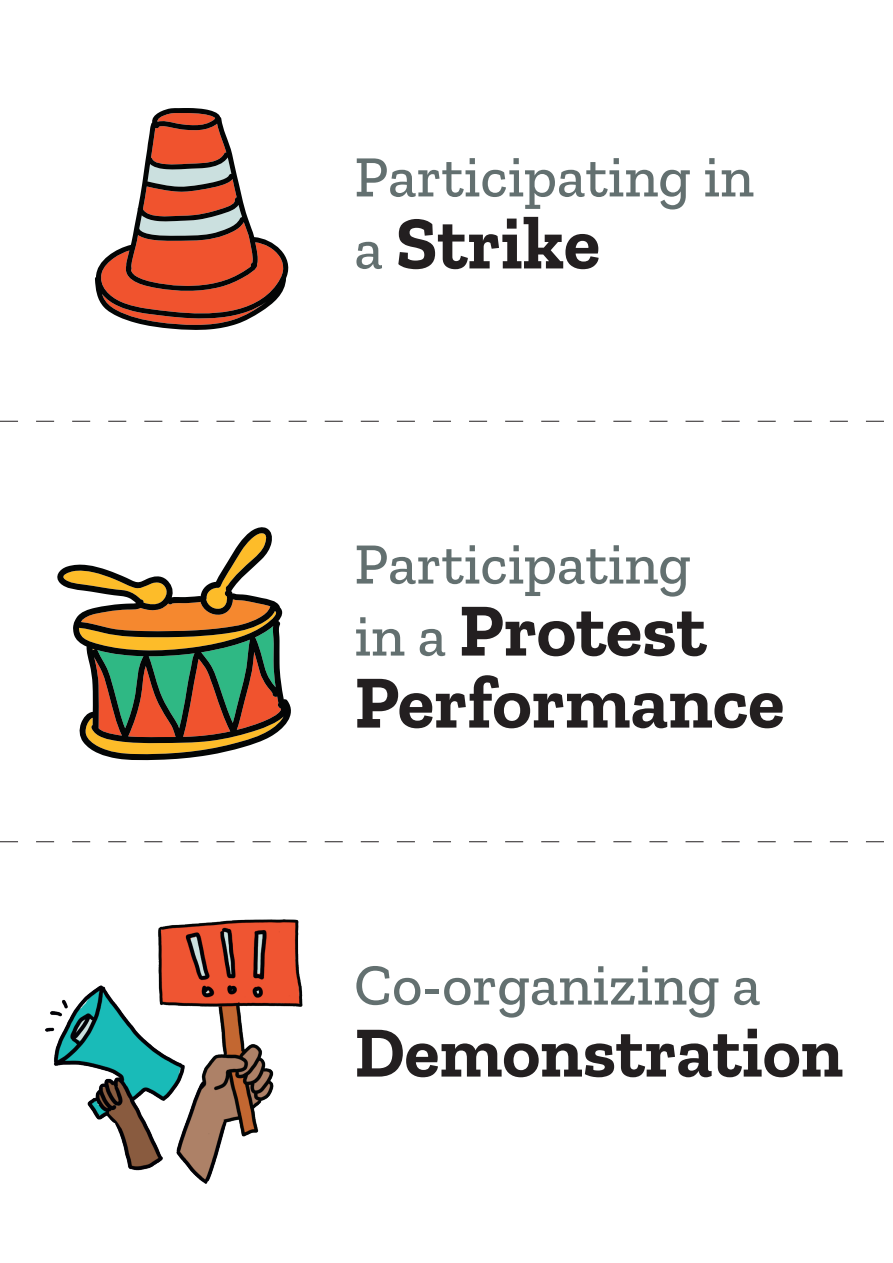
<style>
.page{position:relative;width:893px;height:1263px;background:#fff}
.page>*{position:absolute;margin:0;border:0;box-sizing:border-box;transform-origin:0 0}
.Titel{font:700 75px/72px "Zilla Slab";color:#231f20}
.Titel-2{font:700 72px "Zilla Slab";color:#231f20}
.Titel-3{font:500 58.5px "Zilla Slab";color:#637070}
.s1{font-weight:500;font-size:58.5px;color:#637070}
</style>
<div class="page">
<svg style="left:0;top:841px;width:884px;height:1px"></svg>
<svg style="left:0;top:421px;width:884px;height:1px"></svg>
<svg style="left:95px;top:108px;width:194px;height:222px"></svg>
<svg style="left:57px;top:527px;width:234px;height:234px"></svg>
<img style="left:40px;top:841px;width:274px;height:343px">
<p class="Titel-3" style="left:354px;top:144px;width:401px">Participating in</p>
<p class="Titel" style="left:354px;top:208px;width:247px"><span class="s1">a</span> Strike</p>
<p class="Titel-3" style="left:354px;top:531px;width:338px">Participating</p>
<p class="Titel" style="left:354px;top:595px;width:432px"><span class="s1">in a</span> Protest<br>Performance</p>
<p class="Titel-3" style="left:354px;top:952px;width:408px">Co-organizing a</p>
<p class="Titel-2" style="left:354px;top:1011px;width:490px">Demonstration</p>
</div>
